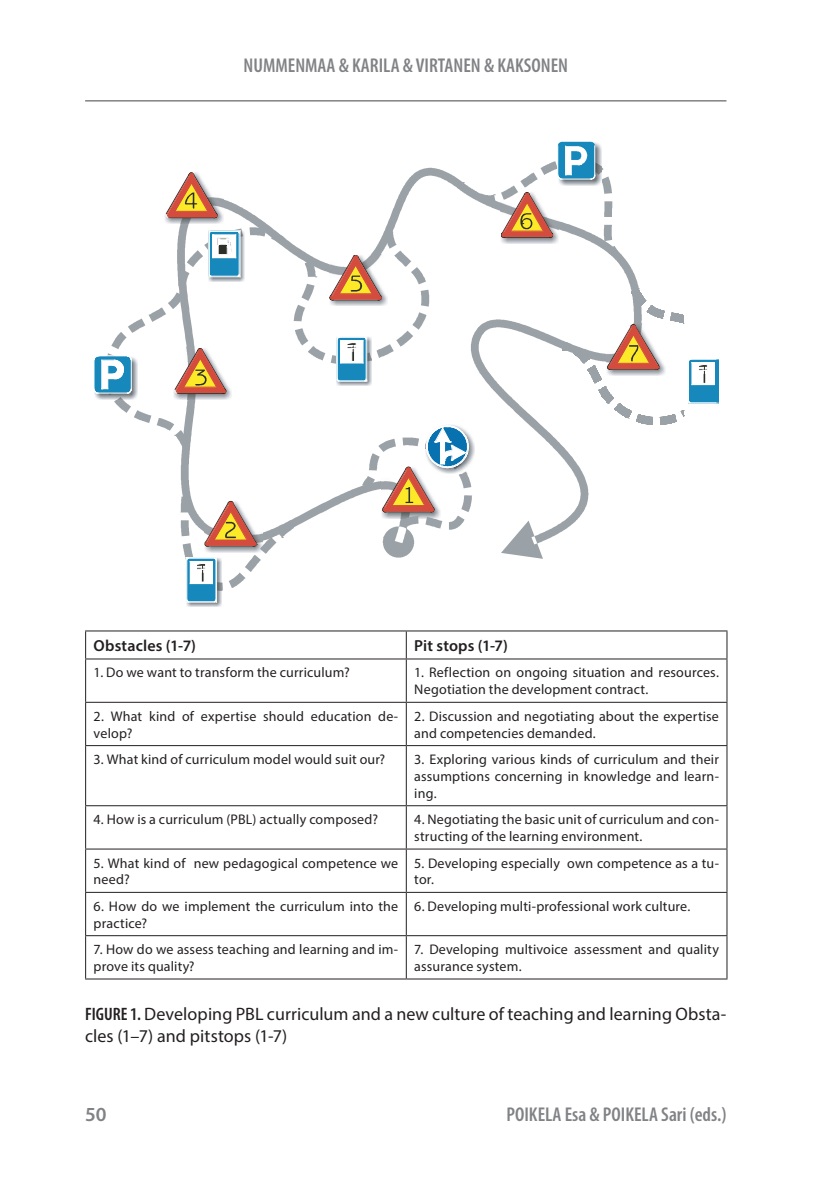
<style>
.page{position:relative;width:840px;height:1191px;background:#fff}
.page>*{position:absolute;margin:0;border:0;box-sizing:border-box;transform-origin:0 0}
.t1{font:600 condensed 20px "Myriad Pro";color:#808285}
.t2{font:600 20px "Myriad Pro";color:#808285}
.KuvioOtsikko{font:18px/21.6px "Myriad Pro";letter-spacing:.005em;color:#231f20}
.TaulukkoTeksti{font:600 16px "Myriad Pro";letter-spacing:.01em;color:#231f20}
.TaulukkoTeksti-2{font:14px/16.8px "Myriad Pro";letter-spacing:.01em;color:#231f20}
.s1{font-weight:600;font-stretch:condensed}
</style>
<div class="page">
<hr style="left:85px;top:100px;width:641px;height:2px;background:#808285">
<svg style="left:179px;top:198px;width:92px;height:298px"></svg>
<svg style="left:284px;top:168px;width:356px;height:391px"></svg>
<img style="left:165px;top:172px;width:58px;height:52px">
<svg style="left:165px;top:173px;width:52px;height:45px"></svg>
<img style="left:472px;top:425px;width:2px;height:48px">
<svg style="left:362px;top:425px;width:110px;height:105px"></svg>
<img style="left:186px;top:602px;width:35px;height:5px">
<hr style="left:186px;top:602px;width:30px;height:1px;background:#fff">
<svg style="left:180px;top:496px;width:114px;height:106px"></svg>
<svg style="left:94px;top:227px;width:190px;height:220px"></svg>
<img style="left:336px;top:381px;width:35px;height:5px">
<hr style="left:336px;top:381px;width:30px;height:1px;background:#fff">
<svg style="left:293px;top:231px;width:136px;height:150px"></svg>
<svg style="left:477px;top:142px;width:140px;height:113px"></svg>
<svg style="left:562px;top:289px;width:156px;height:136px"></svg>
<hr style="left:85px;top:630px;width:321px;height:1px;background:#231f20">
<svg style="left:85px;top:631px;width:1px;height:27px"></svg>
<hr style="left:406px;top:630px;width:321px;height:1px;background:#231f20">
<svg style="left:405px;top:631px;width:1px;height:27px"></svg>
<svg style="left:726px;top:631px;width:1px;height:27px"></svg>
<hr style="left:85px;top:658px;width:321px;height:1px;background:#231f20">
<hr style="left:85px;top:659px;width:1px;height:43px;background:#231f20">
<hr style="left:406px;top:658px;width:321px;height:1px;background:#231f20">
<hr style="left:405px;top:659px;width:1px;height:43px;background:#231f20">
<hr style="left:726px;top:659px;width:1px;height:43px;background:#231f20">
<hr style="left:85px;top:702px;width:321px;height:1px;background:#231f20">
<hr style="left:85px;top:703px;width:1px;height:42px;background:#231f20">
<hr style="left:406px;top:702px;width:321px;height:1px;background:#231f20">
<hr style="left:405px;top:703px;width:1px;height:42px;background:#231f20">
<hr style="left:726px;top:703px;width:1px;height:42px;background:#231f20">
<hr style="left:85px;top:745px;width:321px;height:1px;background:#231f20">
<hr style="left:85px;top:746px;width:1px;height:59px;background:#231f20">
<hr style="left:406px;top:745px;width:321px;height:1px;background:#231f20">
<hr style="left:405px;top:746px;width:1px;height:59px;background:#231f20">
<hr style="left:726px;top:746px;width:1px;height:59px;background:#231f20">
<hr style="left:85px;top:805px;width:321px;height:1px;background:#231f20">
<hr style="left:85px;top:806px;width:1px;height:42px;background:#231f20">
<hr style="left:406px;top:805px;width:321px;height:1px;background:#231f20">
<hr style="left:405px;top:806px;width:1px;height:42px;background:#231f20">
<hr style="left:726px;top:806px;width:1px;height:42px;background:#231f20">
<hr style="left:85px;top:848px;width:321px;height:1px;background:#231f20">
<hr style="left:85px;top:849px;width:1px;height:43px;background:#231f20">
<hr style="left:406px;top:848px;width:321px;height:1px;background:#231f20">
<hr style="left:405px;top:849px;width:1px;height:43px;background:#231f20">
<hr style="left:726px;top:849px;width:1px;height:43px;background:#231f20">
<hr style="left:85px;top:892px;width:321px;height:1px;background:#231f20">
<hr style="left:85px;top:893px;width:1px;height:42px;background:#231f20">
<hr style="left:406px;top:892px;width:321px;height:1px;background:#231f20">
<hr style="left:405px;top:893px;width:1px;height:42px;background:#231f20">
<hr style="left:726px;top:893px;width:1px;height:42px;background:#231f20">
<hr style="left:85px;top:935px;width:321px;height:1px;background:#231f20">
<hr style="left:85px;top:936px;width:1px;height:42px;background:#231f20">
<hr style="left:406px;top:935px;width:321px;height:1px;background:#231f20">
<hr style="left:405px;top:936px;width:1px;height:42px;background:#231f20">
<hr style="left:726px;top:936px;width:1px;height:42px;background:#231f20">
<hr style="left:85px;top:978px;width:321px;height:1px;background:#231f20">
<hr style="left:406px;top:978px;width:321px;height:1px;background:#231f20">
<h1 class="t1" style="left:243px;top:54px;width:326px">NUMMENMAA &amp; KARILA &amp; VIRTANEN &amp; KAKSONEN</h1>
<p class="TaulukkoTeksti" style="left:94px;top:635px;width:104px">Obstacles (1-7)</p>
<p class="TaulukkoTeksti" style="left:414px;top:635px;width:95px">Pit stops (1-7)</p>
<p class="TaulukkoTeksti-2" style="left:94px;top:664px;width:257px">1. Do we want to transform the curriculum?</p>
<p class="TaulukkoTeksti-2" style="left:414px;top:664px;width:306px">1. Reflection on ongoing situation and resources.<br>Negotiation the development contract.</p>
<p class="TaulukkoTeksti-2" style="left:94px;top:707px;width:306px">2. What kind of expertise should education de&shy;velop?</p>
<p class="TaulukkoTeksti-2" style="left:414px;top:707px;width:306px">2. Discussion and negotiating about the expertise and competencies demanded.</p>
<p class="TaulukkoTeksti-2" style="left:94px;top:751px;width:293px">3. What kind of curriculum model would suit our?</p>
<p class="TaulukkoTeksti-2" style="left:414px;top:751px;width:306px;text-align:justify">3. Exploring various kinds of curriculum and their assumptions concerning in knowledge and learn&shy;ing.</p>
<p class="TaulukkoTeksti-2" style="left:94px;top:811px;width:286px">4. How is a curriculum (PBL) actually composed?</p>
<p class="TaulukkoTeksti-2" style="left:414px;top:811px;width:306px">4. Negotiating the basic unit of curriculum and con&shy;structing of the learning environment.</p>
<p class="TaulukkoTeksti-2" style="left:94px;top:854px;width:306px">5. What kind of new pedagogical competence we need?</p>
<p class="TaulukkoTeksti-2" style="left:414px;top:854px;width:306px">5. Developing especially own competence as a tu&shy;tor.</p>
<p class="TaulukkoTeksti-2" style="left:94px;top:897px;width:306px">6. How do we implement the curriculum into the practice?</p>
<p class="TaulukkoTeksti-2" style="left:414px;top:897px;width:277px">6. Developing multi-professional work culture.</p>
<p class="TaulukkoTeksti-2" style="left:94px;top:941px;width:306px">7. How do we assess teaching and learning and im&shy;prove its quality?</p>
<p class="TaulukkoTeksti-2" style="left:414px;top:941px;width:306px">7. Developing multivoice assessment and quality assurance system.</p>
<p class="KuvioOtsikko" style="left:85px;top:1002px;width:642px"><span class="s1">FIGURE 1.</span> Developing PBL curriculum and a new culture of teaching and learning Obsta&shy;cles (1–7) and pitstops (1-7)</p>
<h1 class="t2" style="left:85px;top:1101px;width:23px">50</h1>
<h1 class="t1" style="left:506px;top:1103px;width:221px">POIKELA Esa &amp; POIKELA Sari (eds.)</h1>
</div>
